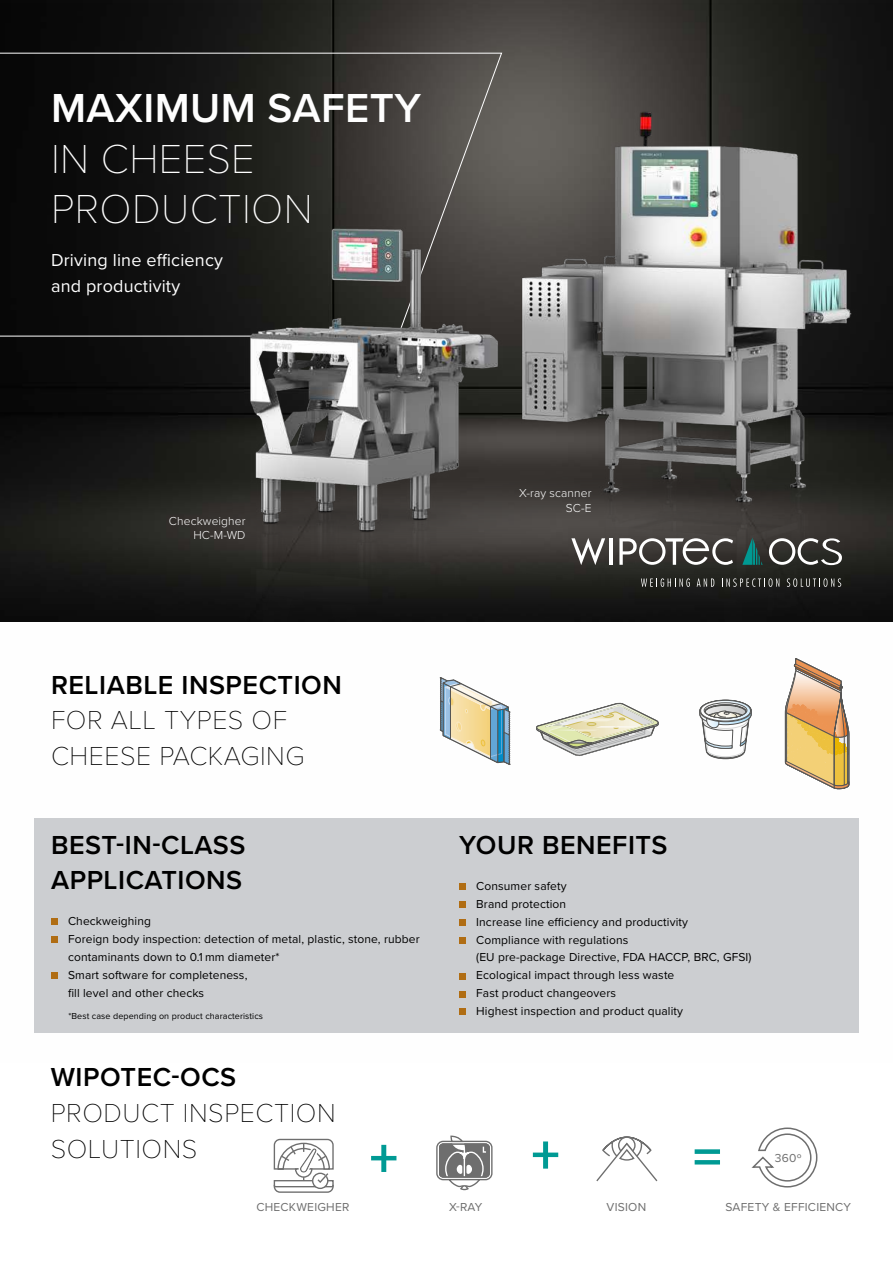
<style>
.page{position:relative;width:893px;height:1263px;background:#fff}
.page>*{position:absolute;margin:0;border:0;box-sizing:border-box;transform-origin:0 0}
.t1{font:700 56.85px "Proxima Nova";color:#009a94}
.t2{font:100 42px/50.4px "Proxima Nova T";letter-spacing:.01em;color:#fff}
.t3{font:600 42px "Proxima Nova";letter-spacing:.01em;color:#fff}
.t4{font:600 27px/35.7px "Proxima Nova";letter-spacing:.02em;color:#000}
.t5{font:100 27px/35.7px "Proxima Nova T";letter-spacing:.02em;color:#000}
.t6{font:18px/25.3px "Proxima Nova";letter-spacing:.01em;color:#fff}
.t7{font:12px/17.9px "Proxima Nova";letter-spacing:.01em;color:#000}
.t8{font:12px "Proxima Nova";letter-spacing:.02em;color:#6e6e6e}
.t9{font:300 12px/14.4px "Proxima Nova";letter-spacing:.01em;color:#fff;text-align:right}
.t10{font:9px "Proxima Nova";letter-spacing:.01em;color:#000}
</style>
<div class="page">
<svg style="left:751px;top:1127px;width:67px;height:61px"></svg>
<svg style="left:436px;top:1135px;width:57px;height:55px"></svg>
<svg style="left:274px;top:1139px;width:60px;height:54px"></svg>
<svg style="left:596px;top:1136px;width:62px;height:46px"></svg>
<img style="left:0;top:4px;width:893px;height:1029px">
<svg style="left:787px;top:578px;width:54px;height:9px"></svg>
<svg style="left:722px;top:578px;width:57px;height:9px"></svg>
<svg style="left:697px;top:578px;width:17px;height:9px"></svg>
<svg style="left:641px;top:578px;width:49px;height:9px"></svg>
<svg style="left:619px;top:538px;width:114px;height:27px"></svg>
<hr style="left:609px;top:538px;width:3px;height:27px;background:#fff">
<svg style="left:571px;top:538px;width:34px;height:27px"></svg>
<svg style="left:742px;top:537px;width:21px;height:28px"></svg>
<svg style="left:769px;top:538px;width:73px;height:27px"></svg>
<h2 class="t3" style="left:51px;top:77px;width:372px">MAXIMUM SAFETY</h2>
<h2 class="t2" style="left:51px;top:131px;width:263px">IN CHEESE<br>PRODUCTION</h2>
<h3 class="t6" style="left:51px;top:247px;width:173px">Driving line efficiency and productivity</h3>
<p class="t9" style="left:169px;top:513px;width:78px">Checkweigher<br>HC-M-WD</p>
<p class="t9" style="left:519px;top:485px;width:74px">X-ray scanner<br>SC-E</p>
<h3 class="t4" style="left:51px;top:666px;width:292px">RELIABLE INSPECTION</h3>
<h3 class="t5" style="left:51px;top:701px;width:255px">FOR ALL TYPES OF<br>CHEESE PACKAGING</h3>
<h3 class="t4" style="left:51px;top:826px;width:196px">BEST-IN-CLASS<br>APPLICATIONS</h3>
<p class="t7" style="left:68px;top:912px;width:353px">Checkweighing<br>Foreign body inspection: detection of metal, plastic, stone, rubber contaminants down to 0.1 mm diameter*<br>Smart software for completeness,<br>fill level and other checks</p>
<p class="t10" style="left:68px;top:1009px;width:196px">*Best case depending on product characteristics</p>
<h3 class="t4" style="left:459px;top:827px;width:210px">YOUR BENEFITS</h3>
<p class="t7" style="left:476px;top:877px;width:277px">Consumer safety<br>Brand protection<br>Increase line efficiency and productivity<br>Compliance with regulations<br>(EU pre-package Directive, FDA HACCP, BRC, GFSI)<br>Ecological impact through less waste<br>Fast product changeovers<br>Highest inspection and product quality</p>
<h3 class="t4" style="left:51px;top:1059px;width:187px">WIPOTEC-OCS</h3>
<h3 class="t5" style="left:51px;top:1093px;width:286px">PRODUCT INSPECTION<br>SOLUTIONS</h3>
<h1 class="t1" style="left:369px;top:1116px;width:30px">+</h1>
<h1 class="t1" style="left:531px;top:1113px;width:30px">+</h1>
<h1 class="t1" style="left:693px;top:1114px;width:30px">=</h1>
<p class="t8" style="left:775px;top:1149px;width:28px">360º</p>
<p class="t8" style="left:256px;top:1198px;width:94px">CHECKWEIGHER</p>
<p class="t8" style="left:449px;top:1198px;width:35px">X-RAY</p>
<p class="t8" style="left:607px;top:1198px;width:41px">VISION</p>
<p class="t8" style="left:725px;top:1198px;width:127px">SAFETY &amp; EFFICIENCY</p>
</div>
